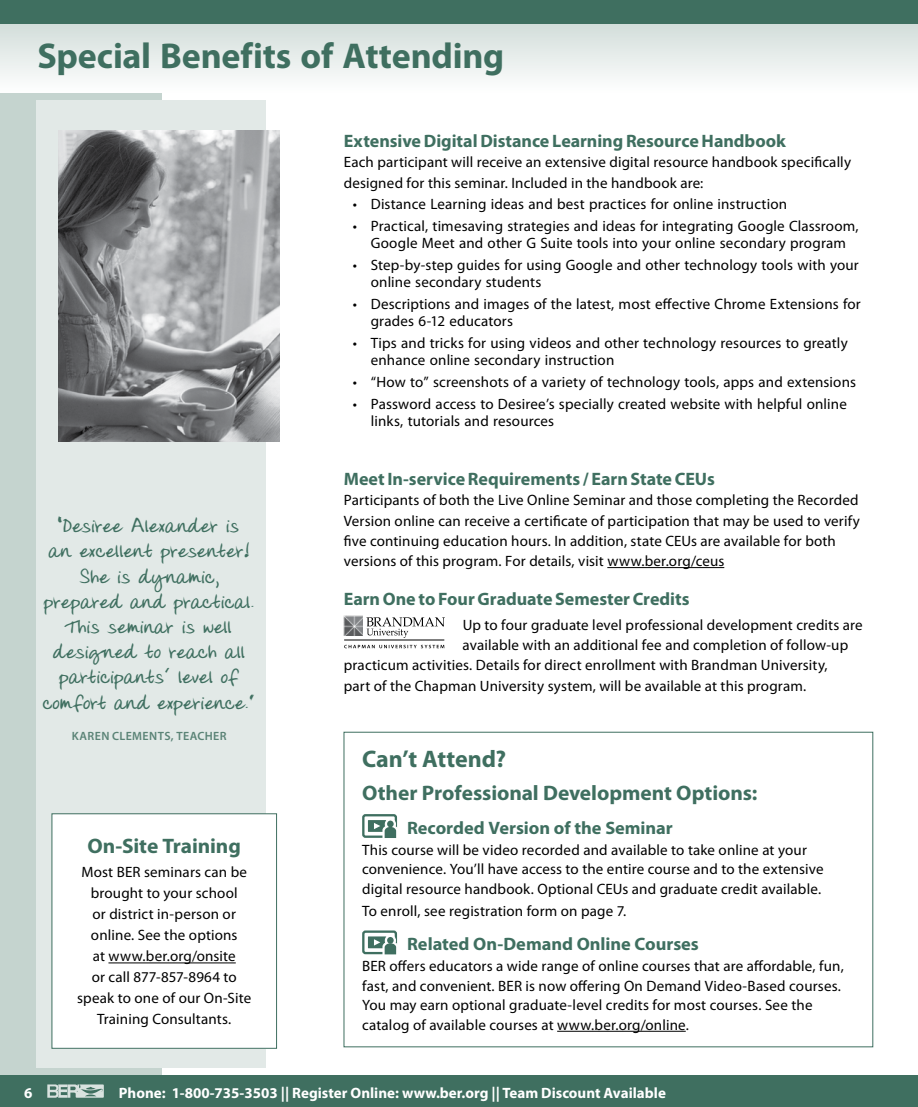
<style>
.page{position:relative;width:918px;height:1107px;background:#fff}
.page>*{position:absolute;margin:0;border:0;box-sizing:border-box;transform-origin:0 0}
.t1{font:700 36px "Myriad Pro";letter-spacing:-.005em;color:#3f6f60}
.t2{font:700 24px "Myriad Pro";letter-spacing:-.005em;color:#3f6f60}
.t3{font:700 21px/25.2px "Donnys Hand";letter-spacing:.005em;color:#3f6f60;text-align:center}
.t4{font:700 21px "Myriad Pro";letter-spacing:-.005em;color:#3f6f60}
.t5{font:700 18px "Myriad Pro";letter-spacing:-.005em;color:#3f6f60}
.t6{font:15px/21px "Myriad Pro";letter-spacing:.01em;color:#000}
.t7{font:700 15px "Myriad Pro";color:#fff}
.t8{font:600 12px "Myriad Pro";letter-spacing:.035em;color:#5a8376}
</style>
<div class="page">
<div style="left:0;top:0;width:162px;height:1107px;background:#c5d4cf"></div>
<div style="left:0;top:1076px;width:918px;height:31px;background:#3f6f60"></div>
<svg style="left:47px;top:1084px;width:57px;height:14px"></svg>
<svg style="left:0;top:24px;width:918px;height:68px"></svg>
<div style="left:0;top:0;width:918px;height:24px;background:#3f6f60"></div>
<div style="left:36px;top:101px;width:230px;height:967px;background:#e2e9e7"></div>
<div style="left:52px;top:814px;width:225px;height:234px;background:#fff"></div>
<hr style="left:108px;top:963px;width:128px;height:1px;background:#000">
<hr style="left:557px;top:1031px;width:129px;height:1px;background:#000">
<div style="left:362px;top:814px;width:35px;height:24px;border:2px solid #3f6f60;border-radius:2px"></div>
<div style="left:368px;top:820px;width:18px;height:12px;background:#3f6f60"></div>
<div style="left:385px;top:819px;width:11px;height:11px;border:1px solid #fff;border-radius:50%"></div>
<div style="left:386px;top:820px;width:8px;height:8px;background:#3f6f60;border-radius:50%"></div>
<div style="left:386px;top:819px;width:9px;height:10px;border:2px solid #fff;border-radius:50%"></div>
<svg style="left:374px;top:823px;width:24px;height:15px"></svg>
<div style="left:362px;top:930px;width:35px;height:24px;border:2px solid #3f6f60;border-radius:2px"></div>
<div style="left:368px;top:936px;width:18px;height:12px;background:#3f6f60"></div>
<div style="left:385px;top:935px;width:11px;height:11px;border:1px solid #fff;border-radius:50%"></div>
<div style="left:386px;top:936px;width:8px;height:9px;background:#3f6f60;border-radius:50%"></div>
<div style="left:386px;top:935px;width:9px;height:10px;border:2px solid #fff;border-radius:50%"></div>
<svg style="left:374px;top:939px;width:24px;height:16px"></svg>
<div style="left:344px;top:732px;width:529px;height:315px;border:1px solid #3f6f60"></div>
<hr style="left:607px;top:567px;width:117px;height:1px;background:#000">
<svg style="left:366px;top:617px;width:79px;height:21px"></svg>
<svg style="left:344px;top:645px;width:100px;height:3px"></svg>
<img style="left:344px;top:616px;width:19px;height:19px">
<hr style="left:344px;top:640px;width:100px;height:1px;background:#000">
<img style="left:58px;top:131px;width:222px;height:310px">
<h1 class="t1" style="left:38px;top:32px;width:468px">Special Benefits of Attending</h1>
<h3 class="t3" style="left:43px;top:515px;width:213px">“Desiree Alexander is<br>an excellent presenter!<br>She is dynamic, prepared and practical.<br>This seminar is well designed to reach all participants’ level of comfort and experience.”</h3>
<p class="t8" style="left:72px;top:728px;width:156px">KAREN CLEMENTS, TEACHER</p>
<h3 class="t4" style="left:88px;top:833px;width:155px">On‑Site Training</h3>
<p class="t6" style="left:77px;top:862px;width:175px;text-align:center">Most BER seminars can be brought to your school<br>or district in-person or online. See the options<br>at www.ber.org/onsite<br>or call 877‑857‑8964 to speak to one of our On‑Site<br>Training Consultants.</p>
<p class="t5" style="left:344px;top:129px;width:444px">Extensive Digital Distance Learning Resource Handbook</p>
<p class="t6" style="left:344px;top:152px;width:509px;line-height:20.2px">Each participant will receive an extensive digital resource handbook specifically designed for this seminar. Included in the handbook are:</p>
<p class="t6" style="left:353px;top:194px;width:436px">• Distance Learning ideas and best practices for online instruction</p>
<p class="t6" style="left:353px;top:217px;width:507px;line-height:17.2px;text-align:center">• Practical, timesaving strategies and ideas for integrating Google Classroom,<br>Google Meet and other G Suite tools into your online secondary program</p>
<p class="t6" style="left:371px;top:256px;width:490px;line-height:17.2px;text-indent:-18px">• Step-by-step guides for using Google and other technology tools with your online secondary students</p>
<p class="t6" style="left:371px;top:295px;width:492px;line-height:17.2px;text-indent:-18px">• Descriptions and images of the latest, most effective Chrome Extensions for grades 6-12 educators</p>
<p class="t6" style="left:371px;top:334px;width:478px;line-height:17.2px;text-indent:-18px">• Tips and tricks for using videos and other technology resources to greatly enhance online secondary instruction</p>
<p class="t6" style="left:353px;top:371px;width:505px">• “How to” screenshots of a variety of technology tools, apps and extensions</p>
<p class="t6" style="left:371px;top:395px;width:478px;line-height:17.2px;text-indent:-18px">• Password access to Desiree’s specially created website with helpful online links, tutorials and resources</p>
<p class="t5" style="left:344px;top:467px;width:373px">Meet In-service Requirements / Earn State CEUs</p>
<p class="t6" style="left:344px;top:490px;width:518px;line-height:20.2px">Participants of both the Live Online Seminar and those completing the Recorded Version online can receive a certificate of participation that may be used to verify five continuing education hours. In addition, state CEUs are available for both versions of this program. For details, visit www.ber.org/ceus</p>
<p class="t5" style="left:344px;top:587px;width:347px">Earn One to Four Graduate Semester Credits</p>
<p class="t6" style="left:463px;top:614px;width:402px">Up to four graduate level professional development credits are</p>
<p class="t6" style="left:463px;top:634px;width:387px">available with an additional fee and completion of follow‑up</p>
<p class="t6" style="left:344px;top:655px;width:485px">practicum activities. Details for direct enrollment with Brandman University,</p>
<p class="t6" style="left:344px;top:675px;width:464px">part of the Chapman University system, will be available at this program.</p>
<h2 class="t2" style="left:362px;top:744px;width:145px">Can’t Attend?</h2>
<h3 class="t4" style="left:362px;top:779px;width:397px">Other Professional Development Options:</h3>
<p class="t5" style="left:407px;top:816px;width:267px">Recorded Version of the Seminar</p>
<p class="t6" style="left:362px;top:840px;width:463px;line-height:19.5px">This course will be video recorded and available to take online at your convenience. You’ll have access to the entire course and to the extensive digital resource handbook. Optional CEUs and graduate credit available.</p>
<p class="t6" style="left:362px;top:901px;width:266px">To enroll, see registration form on page 7.</p>
<p class="t5" style="left:407px;top:932px;width:293px">Related On-Demand Online Courses</p>
<p class="t6" style="left:362px;top:956px;width:483px;line-height:19.5px">BER offers educators a wide range of online courses that are affordable, fun, fast, and convenient. BER is now offering On Demand Video-Based courses.<br>You may earn optional graduate-level credits for most courses. See the catalog of available courses at www.ber.org/online.</p>
<p class="t7" style="left:24px;top:1083px;width:10px">6</p>
<p class="t7" style="left:119px;top:1083px;width:549px">Phone: 1-800-735-3503 || Register Online: www.ber.org || Team Discount Available</p>
</div>
